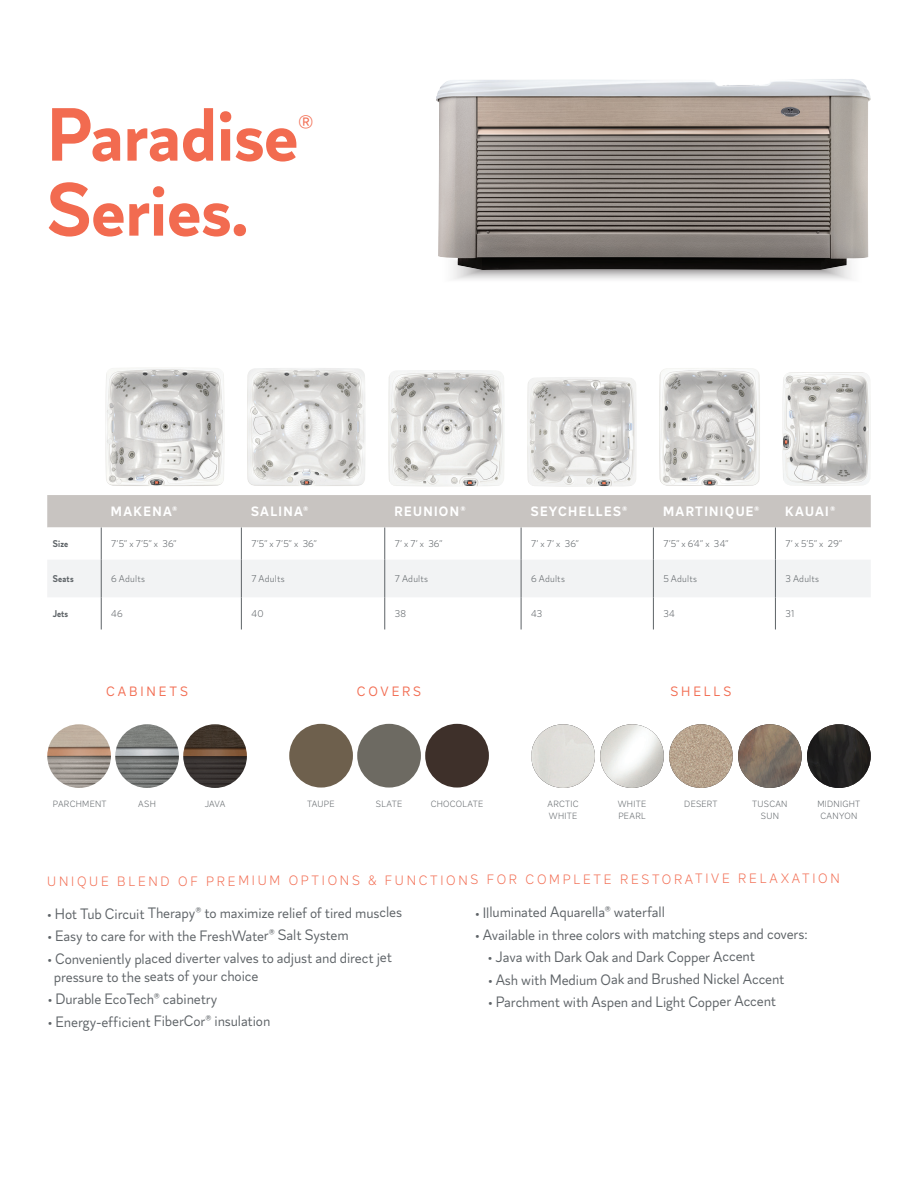
<style>
.page{position:relative;width:918px;height:1188px;background:#fff}
.page>*{position:absolute;margin:0;border:0;box-sizing:border-box;transform-origin:0 0}
.t1{font:700 75px/75px "Magdelin";letter-spacing:-.01em;color:#f26b50}
.t2{font:15px/18.3px "Magdelin";letter-spacing:-.015em;color:#5e6367}
.t3{font:300 13.5px "Magdelin";letter-spacing:.195em;color:#f26b50}
.t4{font:700 13.5px "Magdelin";letter-spacing:.1em;color:#fff}
.t5{font:13.5px "Magdelin";letter-spacing:.215em;color:#f26b50}
.t6{font:300 9.75px "Magdelin";letter-spacing:.025em;color:#5e6367}
.t7{font:700 9.75px "Magdelin";letter-spacing:.015em;color:#5e6367;scale:.9 1}
.t8{font:300 9px/12px "Magdelin";letter-spacing:.025em;color:#5e6367}
</style>
<div class="page">
<div style="left:47px;top:495px;width:824px;height:33px;background:#c8c4c1"></div>
<svg style="left:100px;top:528px;width:675px;height:101px"></svg>
<div style="left:48px;top:560px;width:823px;height:37px;background:#f2f3f4"></div>
<hr style="left:101px;top:528px;width:1px;height:32px;background:#5e6367">
<hr style="left:521px;top:528px;width:1px;height:32px;background:#5e6367">
<hr style="left:653px;top:528px;width:1px;height:32px;background:#5e6367">
<hr style="left:241px;top:528px;width:1px;height:32px;background:#5e6367">
<hr style="left:775px;top:528px;width:1px;height:32px;background:#5e6367">
<hr style="left:775px;top:597px;width:1px;height:32px;background:#5e6367">
<hr style="left:384px;top:528px;width:1px;height:32px;background:#5e6367">
<hr style="left:101px;top:560px;width:1px;height:37px;background:#5e6367">
<hr style="left:521px;top:560px;width:1px;height:37px;background:#5e6367">
<hr style="left:653px;top:560px;width:1px;height:37px;background:#5e6367">
<hr style="left:241px;top:560px;width:1px;height:37px;background:#5e6367">
<hr style="left:384px;top:560px;width:1px;height:37px;background:#5e6367">
<hr style="left:775px;top:560px;width:1px;height:37px;background:#5e6367">
<hr style="left:101px;top:597px;width:1px;height:32px;background:#5e6367">
<hr style="left:521px;top:597px;width:1px;height:32px;background:#5e6367">
<hr style="left:653px;top:597px;width:1px;height:32px;background:#5e6367">
<hr style="left:241px;top:597px;width:1px;height:32px;background:#5e6367">
<hr style="left:384px;top:597px;width:1px;height:32px;background:#5e6367">
<img style="left:106px;top:368px;width:118px;height:118px">
<img style="left:247px;top:368px;width:118px;height:118px">
<img style="left:388px;top:370px;width:116px;height:116px">
<img style="left:527px;top:377px;width:109px;height:110px">
<img style="left:659px;top:368px;width:101px;height:118px">
<img style="left:783px;top:372px;width:88px;height:114px">
<img style="left:436px;top:79px;width:435px;height:179px">
<svg style="left:438px;top:256px;width:428px;height:24px"></svg>
<img style="left:47px;top:724px;width:64px;height:64px;border-radius:32px">
<img style="left:115px;top:724px;width:64px;height:64px;border-radius:32px">
<img style="left:183px;top:724px;width:64px;height:64px;border-radius:32px">
<svg style="left:532px;top:728px;width:63px;height:60px"></svg>
<div style="left:531px;top:724px;width:64px;height:64px;background:#e0deda;border-radius:32px"></div>
<img style="left:738px;top:724px;width:64px;height:64px;border-radius:32px">
<svg style="left:669px;top:745px;width:64px;height:43px"></svg>
<img style="left:669px;top:724px;width:64px;height:64px;border-radius:32px">
<img style="left:807px;top:724px;width:64px;height:64px;border-radius:32px">
<img style="left:600px;top:724px;width:64px;height:64px;border-radius:32px">
<div style="left:289px;top:724px;width:64px;height:64px;background:#6e604d;border-radius:50%"></div>
<div style="left:357px;top:724px;width:64px;height:64px;background:#6d6a62;border-radius:50%"></div>
<div style="left:425px;top:724px;width:64px;height:64px;background:#3e302a;border-radius:50%"></div>
<h1 class="t1" style="left:47px;top:99px;width:268px">Paradise<sup>®<br></sup>Series.</h1>
<p class="t4" style="left:111px;top:504px;width:68px">MAKENA®</p>
<p class="t4" style="left:251px;top:504px;width:59px">SALINA®</p>
<p class="t4" style="left:394px;top:504px;width:73px">REUNION®</p>
<p class="t4" style="left:531px;top:504px;width:98px">SEYCHELLES®</p>
<p class="t4" style="left:663px;top:504px;width:98px">MARTINIQUE®</p>
<p class="t4" style="left:785px;top:504px;width:52px">KAUAI®</p>
<p class="t7" style="left:53px;top:538px;width:19px">Size</p>
<p class="t6" style="left:111px;top:538px;width:67px">7’5” x 7’5” x 36”</p>
<p class="t6" style="left:251px;top:538px;width:67px">7’5” x 7’5” x 36”</p>
<p class="t6" style="left:395px;top:538px;width:49px">7’ x 7’ x 36”</p>
<p class="t6" style="left:531px;top:538px;width:49px">7’ x 7’ x 36”</p>
<p class="t6" style="left:663px;top:538px;width:67px">7’5” x 6’4” x 34”</p>
<p class="t6" style="left:785px;top:538px;width:58px">7’ x 5’5” x 29”</p>
<p class="t7" style="left:53px;top:573px;width:25px">Seats</p>
<p class="t6" style="left:111px;top:573px;width:35px">6 Adults</p>
<p class="t6" style="left:251px;top:573px;width:35px">7 Adults</p>
<p class="t6" style="left:395px;top:573px;width:35px">7 Adults</p>
<p class="t6" style="left:531px;top:573px;width:35px">6 Adults</p>
<p class="t6" style="left:663px;top:573px;width:35px">5 Adults</p>
<p class="t6" style="left:785px;top:573px;width:35px">3 Adults</p>
<p class="t7" style="left:53px;top:608px;width:18px">Jets</p>
<p class="t6" style="left:111px;top:608px;width:13px">46</p>
<p class="t6" style="left:251px;top:608px;width:14px">40</p>
<p class="t6" style="left:395px;top:608px;width:13px">38</p>
<p class="t6" style="left:531px;top:608px;width:13px">43</p>
<p class="t6" style="left:663px;top:608px;width:13px">34</p>
<p class="t6" style="left:785px;top:608px;width:10px">31</p>
<p class="t5" style="left:106px;top:683px;width:83px">CABINETS</p>
<p class="t5" style="left:357px;top:683px;width:66px">COVERS</p>
<p class="t5" style="left:671px;top:683px;width:62px">SHELLS</p>
<p class="t8" style="left:53px;top:798px;width:55px">PARCHMENT</p>
<p class="t8" style="left:138px;top:798px;width:19px">ASH</p>
<p class="t8" style="left:205px;top:798px;width:22px">JAVA</p>
<p class="t8" style="left:307px;top:798px;width:29px">TAUPE</p>
<p class="t8" style="left:376px;top:798px;width:28px">SLATE</p>
<p class="t8" style="left:431px;top:798px;width:54px">CHOCOLATE</p>
<p class="t8" style="left:548px;top:798px;width:33px">ARCTIC<br>WHITE</p>
<p class="t8" style="left:752px;top:798px;width:37px;text-align:center">TUSCAN<br>SUN</p>
<p class="t8" style="left:684px;top:798px;width:35px">DESERT</p>
<p class="t8" style="left:817px;top:798px;width:44px;text-align:center">MIDNIGHT<br>CANYON</p>
<p class="t8" style="left:618px;top:798px;width:30px">WHITE<br>PEARL</p>
<p class="t3" style="left:47px;top:872px;width:794px">UNIQUE BLEND OF PREMIUM OPTIONS &amp; FUNCTIONS FOR COMPLETE RESTORATIVE RELAXATION</p>
<p class="t2" style="left:47px;top:904px;width:356px">• Hot Tub Circuit Therapy® to maximize relief of tired muscles</p>
<p class="t2" style="left:47px;top:927px;width:303px">• Easy to care for with the FreshWater® Salt System</p>
<p class="t2" style="left:54px;top:949px;width:340px;text-indent:-6px">• Conveniently placed diverter valves to adjust and direct jet pressure to the seats of your choice</p>
<p class="t2" style="left:48px;top:990px;width:171px">• Durable EcoTech® cabinetry</p>
<p class="t2" style="left:48px;top:1013px;width:224px">• Energy-efficient FiberCor® insulation</p>
<p class="t2" style="left:475px;top:903px;width:191px">• Illuminated Aquarella® waterfall</p>
<p class="t2" style="left:475px;top:926px;width:334px">• Available in three colors with matching steps and covers:</p>
<p class="t2" style="left:488px;top:948px;width:269px">• Java with Dark Oak and Dark Copper Accent</p>
<p class="t2" style="left:488px;top:971px;width:298px">• Ash with Medium Oak and Brushed Nickel Accent</p>
<p class="t2" style="left:488px;top:993px;width:290px">• Parchment with Aspen and Light Copper Accent</p>
</div>
